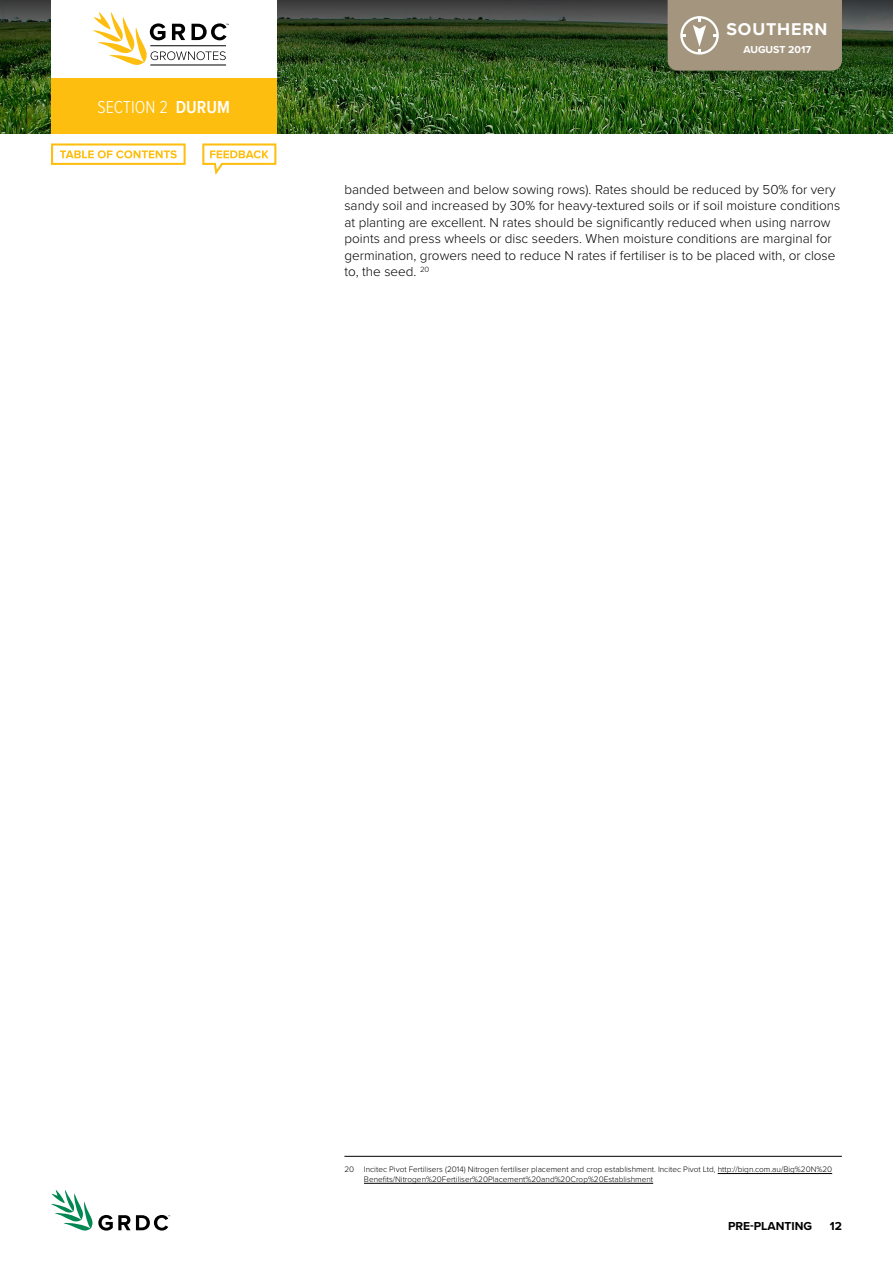
<style>
.page{position:relative;width:893px;height:1263px;background:#fff}
.page>*{position:absolute;margin:0;border:0;box-sizing:border-box;transform-origin:0 0}
.t1{font:300 18px "Proxima Nova Cond";color:#fff}
.t2{font:700 17.7px "Proxima Nova";letter-spacing:.05em;color:#fff}
.t3{font:300 13.5px/16.5px "Proxima Nova";color:#000}
.t4{font:700 12px "Proxima Nova";color:#000}
.t5{font:700 10.5px "Proxima Nova";color:#fff}
.t6{font:300 8.25px/9.8px "Proxima Nova";color:#000}
.s1{font-weight:600}
</style>
<div class="page">
<img style="left:0;top:117px;width:893px;height:16px">
<img style="left:0;top:0;width:893px;height:117px">
<svg style="left:51px;top:1190px;width:119px;height:41px"></svg>
<div style="left:51px;top:0;width:225px;height:81px;background:#fff"></div>
<div style="left:51px;top:78px;width:225px;height:55px;background:#febe10"></div>
<div style="left:668px;top:0;width:174px;height:71px;background:#a4967e"></div>
<hr style="left:150px;top:65px;width:76px;height:1px;background:#000">
<svg style="left:93px;top:12px;width:136px;height:53px"></svg>
<hr style="left:344px;top:1156px;width:498px;height:1px;background:#000">
<hr style="left:718px;top:1173px;width:114px;height:1px;background:#000">
<hr style="left:364px;top:1183px;width:289px;height:1px;background:#000">
<svg style="left:51px;top:143px;width:135px;height:22px"></svg>
<svg style="left:202px;top:143px;width:74px;height:32px"></svg>
<h1 class="t1" style="left:97px;top:94px;width:90px">SECTION 2 <span class="s1">DURUM</span></h1>
<h2 class="t2" style="left:726px;top:19px;width:103px">SOUTHERN</h2>
<p class="t5" style="left:743px;top:41px;width:15px">AUGUST</p>
<p class="t5" style="left:788px;top:41px;width:24px">2017</p>
<p class="t3" style="left:344px;top:180px;width:497px">banded between and below sowing rows). Rates should be reduced by 50% for very sandy soil and increased by 30% for heavy-textured soils or if soil moisture conditions at planting are excellent. N rates should be significantly reduced when using narrow points and press wheels or disc seeders. When moisture conditions are marginal for germination, growers need to reduce N rates if fertiliser is to be placed with, or close to, the seed. <sup>20</sup></p>
<p class="t6" style="left:364px;top:1164px;width:470px;text-indent:-20px">20 Incitec Pivot Fertilisers (2014) Nitrogen fertiliser placement and crop establishment. Incitec Pivot Ltd, http://bign.com.au/Big%20N%20<br>Benefits/Nitrogen%20Fertiliser%20Placement%20and%20Crop%20Establishment</p>
<p class="t4" style="left:750px;top:1217px;width:12px">-PLANTING</p>
<p class="t4" style="left:830px;top:1217px;width:14px">12</p>
</div>
